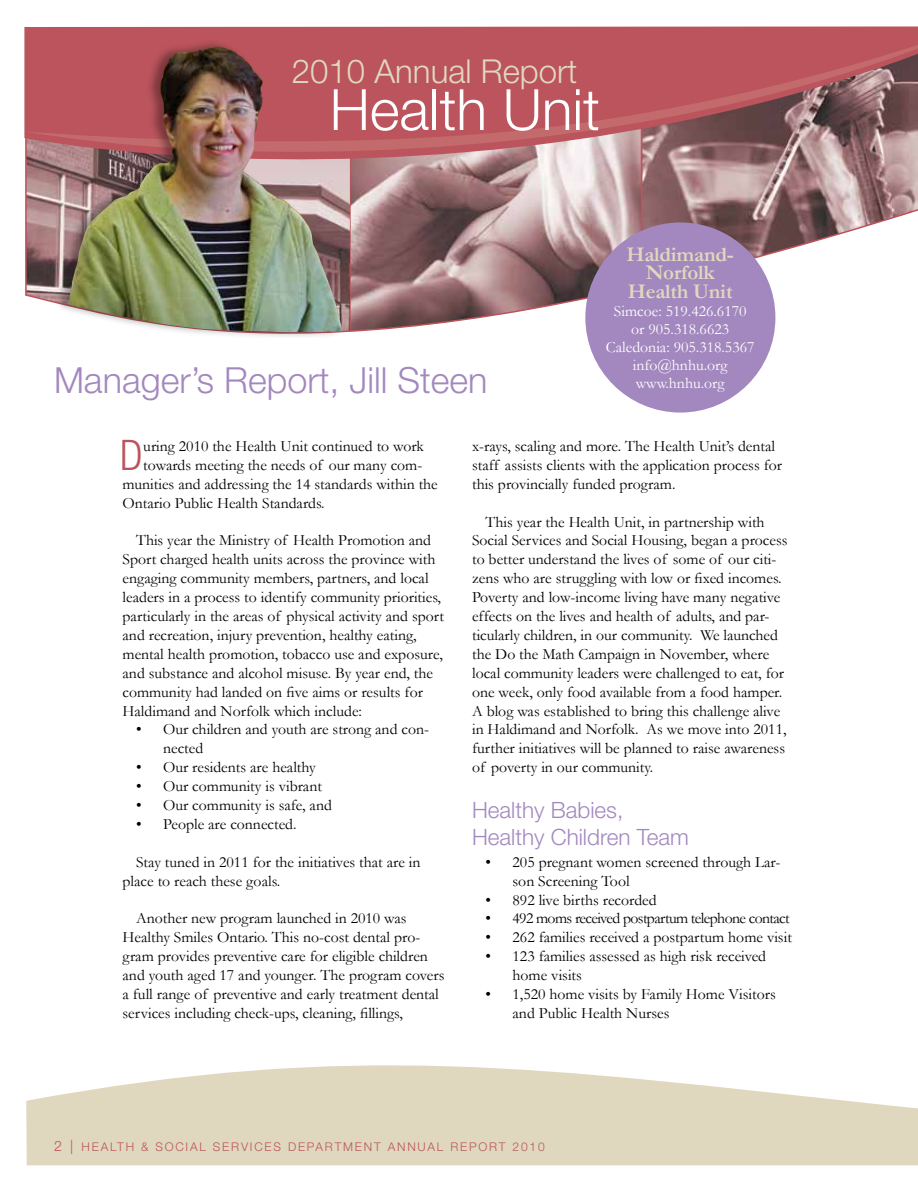
<style>
.page{position:relative;width:918px;height:1188px;background:#fff}
.page>*{position:absolute;margin:0;border:0;box-sizing:border-box;transform-origin:0 0}
.t1{font:300 57px "Helvetica Neue";color:#fff}
.t2{font:300 condensed 42.15px "Helvetica Neue";color:#bb545c}
.t3{font:300 36px "Helvetica Neue";color:#a388bf}
.t4{font:300 33px "Helvetica Neue";color:#e0d8be}
.t5{font:300 22.5px/27px "Helvetica Neue";color:#a388bf}
.t6{font:700 21px/18.9px "Garamond";letter-spacing:-.01em;color:#e0d8be;text-align:center}
.t7{font:15.75px/18.9px "Garamond";color:#000}
.t8{font:15.75px/18px "Garamond";color:#fff;text-align:center}
.t9{font:15.75px "Garamond";letter-spacing:-.04em;color:#000}
.t10{font:300 12px "Helvetica Neue";letter-spacing:.15em;color:#bb545c}
.s1{font-size:14.25px}
</style>
<div class="page">
<svg style="left:26px;top:1065px;width:892px;height:100px;fill:#e0d8be"></svg>
<svg style="left:25px;top:179px;width:893px;height:211px"></svg>
<svg style="left:25px;top:26px;width:893px;height:153px;background:#c1a2a3"></svg>
<svg style="left:24px;top:27px;width:894px;height:144px;background:#b16268"></svg>
<div style="left:55px;top:39px;width:287px;height:301px;background:#000;opacity:.35"></div>
<img style="left:68px;top:46px;width:274px;height:287px">
<div style="left:585px;top:222px;width:190px;height:191px;background:#a388bf;border-radius:50%"></div>
<h3 class="t4" style="left:292px;top:51px;width:287px">2010 Annual Report</h3>
<h1 class="t1" style="left:330px;top:75px;width:272px">Health Unit</h1>
<h3 class="t3" style="left:54px;top:359px;width:435px">Manager’s Report, Jill Steen</h3>
<h3 class="t6" style="left:627px;top:245px;width:109px">Haldimand-<br>Norfolk<br>Health Unit</h3>
<p class="t8" style="left:606px;top:302px;width:150px">Simcoe: 519.426.6170 or 905.318.6623<br>Caledonia: 905.318.5367 info@hnhu.org www.hnhu.org</p>
<h2 class="t2" style="left:120px;top:431px;width:24px">D</h2>
<p class="t7" style="left:143px;top:436px;width:282px">uring 2010 the Health Unit continued to work</p>
<p class="t7" style="left:143px;top:455px;width:281px">towards meeting the needs of our many com-</p>
<p class="t7" style="left:123px;top:474px;width:317px">munities and addressing the 14 standards within the</p>
<p class="t7" style="left:123px;top:493px;width:204px">Ontario Public Health Standards.</p>
<p class="t7" style="left:123px;top:531px;width:323px;text-indent:13px">This year the Ministry of Health Promotion and Sport charged health units across the province with engaging community members, partners, and local leaders in a process to identify community priorities, particularly in the areas of physical activity and sport and recreation, injury prevention, healthy eating, mental health promotion, tobacco use and exposure, and substance and alcohol misuse. By year end, the community had landed on five aims or results for Haldimand and Norfolk which include:</p>
<p class="t7" style="left:163px;top:720px;width:268px;text-indent:-27px">• Our children and youth are strong and con&shy;nected</p>
<p class="t7" style="left:136px;top:757px;width:181px">• Our residents are healthy</p>
<p class="t7" style="left:136px;top:776px;width:187px">• Our community is vibrant</p>
<p class="t7" style="left:136px;top:795px;width:197px">• Our community is safe, and</p>
<p class="t7" style="left:136px;top:814px;width:162px">• People are connected.</p>
<p class="t7" style="left:123px;top:852px;width:300px;text-indent:13px">Stay tuned in 2011 for the initiatives that are in place to reach these goals.</p>
<p class="t7" style="left:123px;top:909px;width:323px;text-indent:13px">Another new program launched in 2010 was Healthy Smiles Ontario. This no-cost dental pro&shy;gram provides preventive care for eligible children and youth aged 17 and younger. The program covers a full range of preventive and early treatment dental services including check-ups, cleaning, fillings,</p>
<p class="t7" style="left:472px;top:436px;width:312px">x-rays, scaling and more. The Health Unit’s dental staff assists clients with the application process for this provincially funded program.</p>
<p class="t7" style="left:472px;top:512px;width:317px;text-indent:13px">This year the Health Unit, in partnership with Social Services and Social Housing, began a process to better understand the lives of some of our citi&shy;zens who are struggling with low or fixed incomes.<br>Poverty and low-income living have many negative effects on the lives and health of adults, and par&shy;ticularly children, in our community. We launched the Do the Math Campaign in November, where local community leaders were challenged to eat, for one week, only food available from a food hamper.<br>A blog was established to bring this challenge alive in Haldimand and Norfolk. As we move into 2011, further initiatives will be planned to raise awareness of poverty in our community.</p>
<h3 class="t5" style="left:472px;top:796px;width:218px">Healthy Babies,<br>Healthy Children Team</h3>
<p class="t7" style="left:513px;top:852px;width:269px;text-indent:-27px">• 205 pregnant women screened through Lar&shy;son Screening Tool</p>
<p class="t7" style="left:486px;top:890px;width:173px">• 892 live births recorded</p>
<p class="t9" style="left:486px;top:908px;width:306px">• 492 moms received postpartum telephone contact</p>
<p class="t7" style="left:486px;top:928px;width:308px">• 262 families received a postpartum home visit</p>
<p class="t7" style="left:513px;top:946px;width:255px;text-indent:-27px">• 123 families assessed as high risk received home visits</p>
<p class="t7" style="left:513px;top:984px;width:265px;text-indent:-27px">• 1,520 home visits by Family Home Visitors and Public Health Nurses</p>
<p class="t10" style="left:54px;top:1140px;width:263px"><span class="s1">2 |</span> Health &amp; Social Services depar</p>
<p class="t10" style="left:335px;top:1140px;width:211px">tm ent a nnual Report 2010</p>
</div>
